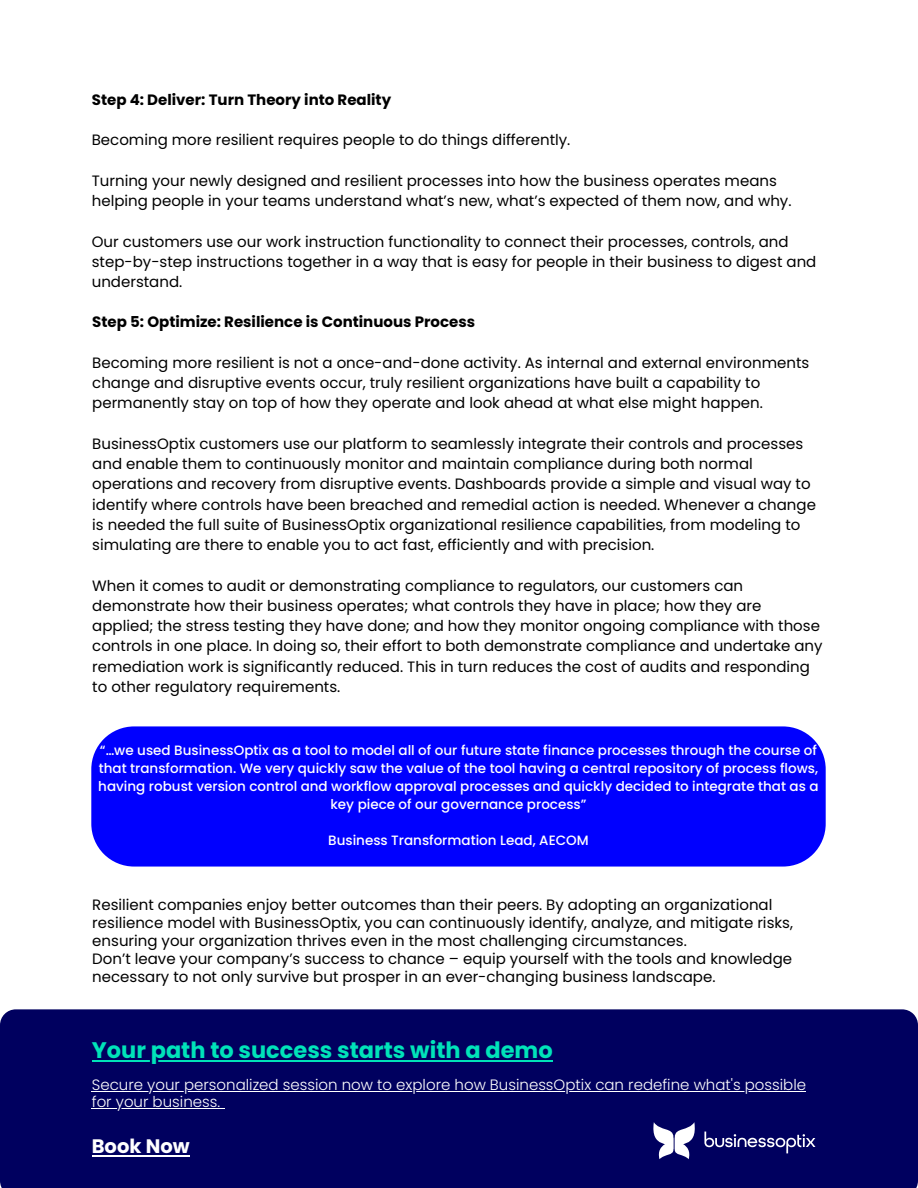
<style>
.page{position:relative;width:918px;height:1188px;background:#fff}
.page>*{position:absolute;margin:0;border:0;box-sizing:border-box;transform-origin:0 0}
.t1{font:700 22.5px "Poppins";color:#00e3b9}
.t2{font:700 19.5px "Poppins";color:#fff}
.t3{font:15px/20.2px "Poppins";color:#000}
.t4{font:300 15px/17.7px "Poppins";color:#fff}
.t5{font:700 15px "Poppins";color:#000}
.t6{font:500 13.5px/18px "Poppins";color:#fff;text-align:center}
</style>
<div class="page">
<div style="left:91px;top:726px;width:735px;height:141px;background:#00f"></div>
<div style="left:0;top:1009px;width:918px;height:179px;background:#00005f"></div>
<svg style="left:650px;top:1122px;width:48px;height:37px"></svg>
<svg style="left:704px;top:1132px;width:111px;height:21px;background:#353580"></svg>
<hr style="left:92px;top:1060px;width:461px;height:2px;background:#00e3b9">
<hr style="left:92px;top:1091px;width:714px;height:1px;background:#fff">
<hr style="left:92px;top:1108px;width:128px;height:1px;background:#fff">
<hr style="left:92px;top:1155px;width:98px;height:2px;background:#fff">
<p class="t5" style="left:92px;top:89px;width:301px">Step 4: Deliver: Turn Theory into Reality</p>
<p class="t3" style="left:92px;top:130px;width:480px">Becoming more resilient requires people to do things differently.</p>
<p class="t3" style="left:92px;top:171px;width:701px">Turning your newly designed and resilient processes into how the business operates means helping people in your teams understand what’s new, what’s expected of them now, and why.</p>
<p class="t3" style="left:92px;top:231px;width:726px">Our customers use our work instruction functionality to connect their processes, controls, and step-by-step instructions together in a way that is easy for people in their business to digest and understand.</p>
<p class="t5" style="left:92px;top:312px;width:384px">Step 5: Optimize: Resilience is Continuous Process</p>
<p class="t3" style="left:92px;top:353px;width:719px">Becoming more resilient is not a once-and-done activity. As internal and external environments change and disruptive events occur, truly resilient organizations have built a capability to permanently stay on top of how they operate and look ahead at what else might happen.</p>
<p class="t3" style="left:92px;top:434px;width:725px">BusinessOptix customers use our platform to seamlessly integrate their controls and processes and enable them to continuously monitor and maintain compliance during both normal operations and recovery from disruptive events. Dashboards provide a simple and visual way to identify where controls have been breached and remedial action is needed. Whenever a change is needed the full suite of BusinessOptix organizational resilience capabilities, from modeling to simulating are there to enable you to act fast, efficiently and with precision.</p>
<p class="t3" style="left:92px;top:575px;width:732px">When it comes to audit or demonstrating compliance to regulators, our customers can demonstrate how their business operates; what controls they have in place; how they are applied; the stress testing they have done; and how they monitor ongoing compliance with those controls in one place. In doing so, their effort to both demonstrate compliance and undertake any remediation work is significantly reduced. This in turn reduces the cost of audits and responding to other regulatory requirements.</p>
<p class="t6" style="left:98px;top:741px;width:722px">“…we used BusinessOptix as a tool to model all of our future state finance processes through the course of that transformation. We very quickly saw the value of the tool having a central repository of process flows, having robust version control and workflow approval processes and quickly decided to integrate that as a key piece of our governance process”</p>
<p class="t6" style="left:328px;top:831px;width:262px">Business Transformation Lead, AECOM</p>
<p class="t3" style="left:92px;top:896px;width:702px;line-height:18px">Resilient companies enjoy better outcomes than their peers. By adopting an organizational resilience model with BusinessOptix, you can continuously identify, analyze, and mitigate risks, ensuring your organization thrives even in the most challenging circumstances.</p>
<p class="t3" style="left:92px;top:950px;width:701px;line-height:18px">Don’t leave your company’s success to chance – equip yourself with the tools and knowledge necessary to not only survive but prosper in an ever-changing business landscape.</p>
<p class="t1" style="left:92px;top:1034px;width:462px">Your path to success starts with a demo</p>
<p class="t4" style="left:92px;top:1076px;width:716px">Secure your personalized session now to explore how BusinessOptix can redefine what's possible for your business.</p>
<p class="t2" style="left:92px;top:1133px;width:99px">Book Now</p>
</div>
